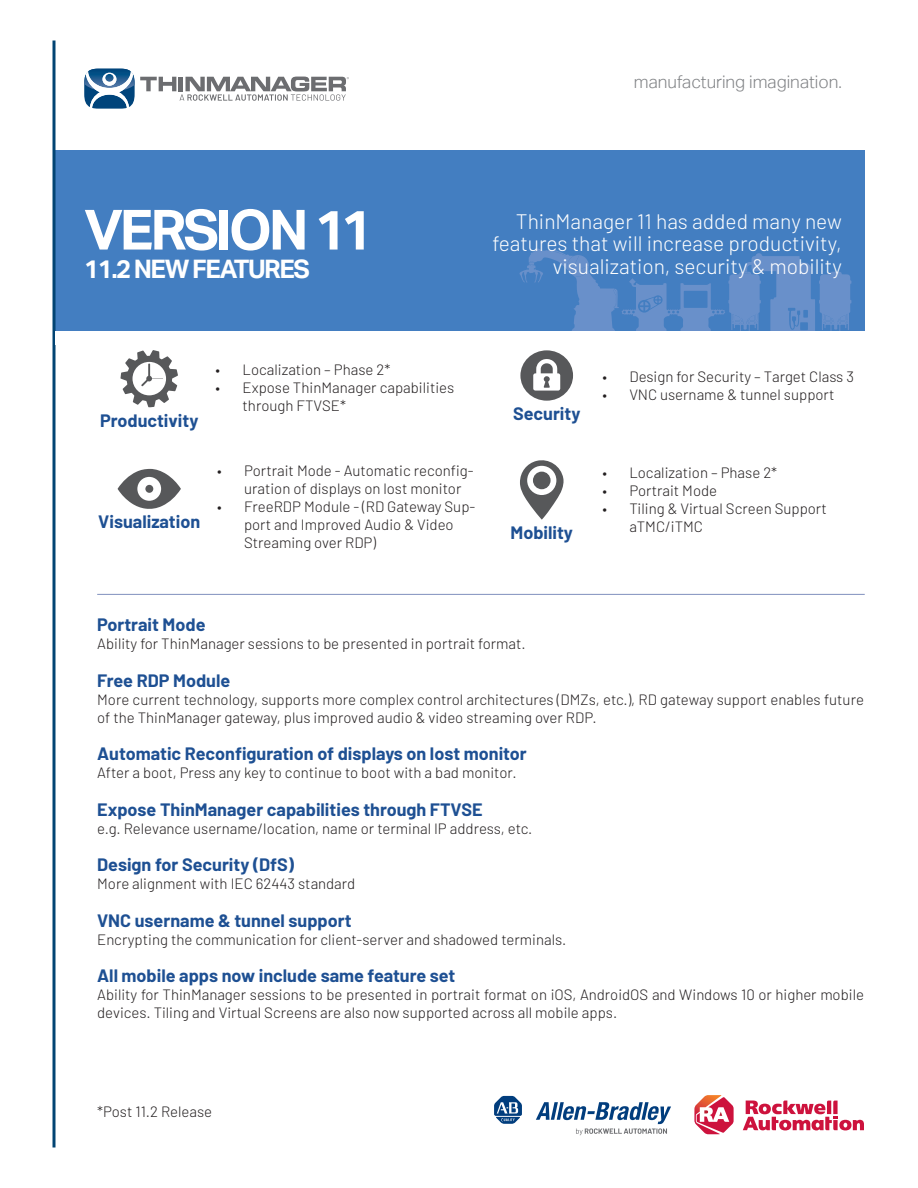
<style>
.page{position:relative;width:918px;height:1188px;background:#fff}
.page>*{position:absolute;margin:0;border:0;box-sizing:border-box;transform-origin:0 0}
.Copy_Cutsheet{font:700 55.5px "Aktiv Grotesk";letter-spacing:-.06em;color:#fff}
.Copy_Cutsheet-2{font:700 25.5px "Aktiv Grotesk";letter-spacing:-.06em;color:#fff}
.Top_Header_Descripti{font:300 21px/22.5px "Barlow";color:#fff;text-align:right}
.Subhead_Small{font:700 18px "Barlow";color:#1e5093}
.t1{font:300 17.4px "Aktiv Grotesk";color:#808285}
.Copy_Cutsheet-3{font:300 15px/18px "Barlow";color:#231f20}
</style>
<div class="page">
<div style="left:56px;top:150px;width:809px;height:181px;background:#437ec1"></div>
<svg style="left:84px;top:69px;width:265px;height:40px"></svg>
<svg style="left:52px;top:40px;width:4px;height:1108px;background:#3d7094"></svg>
<svg style="left:743px;top:1101px;width:121px;height:29px"></svg>
<svg style="left:694px;top:1095px;width:40px;height:39px"></svg>
<svg style="left:494px;top:1096px;width:28px;height:28px"></svg>
<svg style="left:536px;top:1102px;width:135px;height:33px"></svg>
<svg style="left:519px;top:249px;width:332px;height:82px;background:#5285c4"></svg>
<svg style="left:121px;top:350px;width:57px;height:57px"></svg>
<svg style="left:118px;top:469px;width:63px;height:40px"></svg>
<div style="left:145px;top:485px;width:8px;height:8px;background:#57585a;border-radius:50%"></div>
<hr style="left:97px;top:594px;width:768px;height:1px;background:#8090be">
<svg style="left:520px;top:350px;width:53px;height:51px"></svg>
<svg style="left:520px;top:460px;width:44px;height:60px"></svg>
<div style="left:533px;top:472px;width:18px;height:17px;background:#57585a;border-radius:50%"></div>
<p class="t1" style="left:634px;top:72px;width:209px">manufacturing imagination.</p>
<p class="Copy_Cutsheet" style="left:84px;top:198px;width:291px">VERSION 11</p>
<p class="Copy_Cutsheet-2" style="left:84px;top:255px;width:227px">11.2 NEW FEATURES</p>
<p class="Top_Header_Descripti" style="left:492px;top:208px;width:351px">ThinManager 11 has added many new features that will increase productivity, visualization, security &amp; mobility</p>
<p class="Subhead_Small" style="left:100px;top:407px;width:100px">Productivity</p>
<p class="Subhead_Small" style="left:98px;top:509px;width:104px">Visualization</p>
<p class="Copy_Cutsheet-3" style="left:216px;top:360px;width:176px">• Localization – Phase 2*</p>
<p class="Copy_Cutsheet-3" style="left:243px;top:378px;width:213px;text-indent:-27px">• Expose ThinManager capabilities through FTVSE*</p>
<p class="Copy_Cutsheet-3" style="left:244px;top:461px;width:231px;text-indent:-27px">• Portrait Mode - Automatic reconfig&shy;uration of displays on lost monitor</p>
<p class="Copy_Cutsheet-3" style="left:244px;top:497px;width:233px;text-indent:-27px">• FreeRDP Module - (RD Gateway Sup&shy;port and Improved Audio &amp; Video<br>Streaming over RDP)</p>
<p class="Subhead_Small" style="left:513px;top:400px;width:69px">Security</p>
<p class="Subhead_Small" style="left:510px;top:519px;width:64px">Mobility</p>
<p class="Copy_Cutsheet-3" style="left:602px;top:367px;width:253px">• Design for Security – Target Class 3</p>
<p class="Copy_Cutsheet-3" style="left:602px;top:385px;width:234px">• VNC username &amp; tunnel support</p>
<p class="Copy_Cutsheet-3" style="left:602px;top:463px;width:176px">• Localization – Phase 2*</p>
<p class="Copy_Cutsheet-3" style="left:602px;top:481px;width:116px">• Portrait Mode</p>
<p class="Copy_Cutsheet-3" style="left:629px;top:499px;width:199px;text-indent:-27px">• Tiling &amp; Virtual Screen Support aTMC/iTMC</p>
<p class="Subhead_Small" style="left:97px;top:611px;width:110px">Portrait Mode</p>
<p class="Copy_Cutsheet-3" style="left:97px;top:634px;width:430px">Ability for ThinManager sessions to be presented in portrait format.</p>
<p class="Subhead_Small" style="left:97px;top:667px;width:135px">Free RDP Module</p>
<p class="Copy_Cutsheet-3" style="left:97px;top:689px;width:768px">More current technology, supports more complex control architectures (DMZs, etc.), RD gateway support enables future of the ThinManager gateway, plus improved audio &amp; video streaming over RDP.</p>
<p class="Subhead_Small" style="left:97px;top:740px;width:431px">Automatic Reconfiguration of displays on lost monitor</p>
<p class="Copy_Cutsheet-3" style="left:97px;top:763px;width:421px">After a boot, Press any key to continue to boot with a bad monitor.</p>
<p class="Subhead_Small" style="left:97px;top:796px;width:387px">Expose ThinManager capabilities through FTVSE</p>
<p class="Copy_Cutsheet-3" style="left:97px;top:818px;width:437px">e.g. Relevance username/location, name or terminal IP address, etc.</p>
<p class="Subhead_Small" style="left:97px;top:851px;width:199px">Design for Security (DfS)</p>
<p class="Copy_Cutsheet-3" style="left:97px;top:874px;width:260px">More alignment with IEC 62443 standard</p>
<p class="Subhead_Small" style="left:97px;top:907px;width:256px">VNC username &amp; tunnel support</p>
<p class="Copy_Cutsheet-3" style="left:97px;top:929px;width:471px">Encrypting the communication for client-server and shadowed terminals.</p>
<p class="Subhead_Small" style="left:97px;top:962px;width:360px">All mobile apps now include same feature set</p>
<p class="Copy_Cutsheet-3" style="left:97px;top:985px;width:768px">Ability for ThinManager sessions to be presented in portrait format on iOS, AndroidOS and Windows 10 or higher mobile devices. Tiling and Virtual Screens are also now supported across all mobile apps.</p>
<p class="Copy_Cutsheet-3" style="left:97px;top:1102px;width:116px">*Post 11.2 Release</p>
</div>
